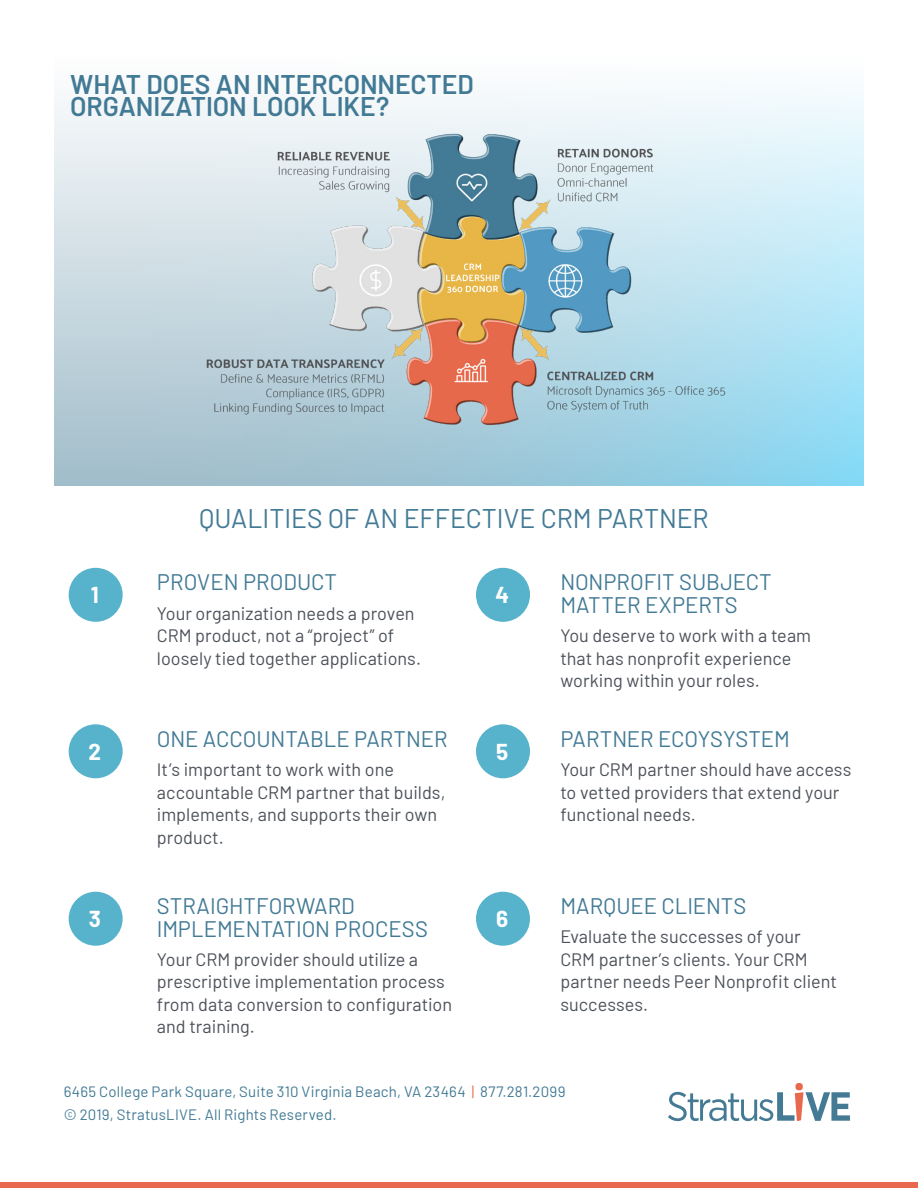
<style>
.page{position:relative;width:918px;height:1188px;background:#fff}
.page>*{position:absolute;margin:0;border:0;box-sizing:border-box;transform-origin:0 0}
.Sub_SECTION{font:600 27px/22.5px "Barlow";color:#427a95}
.Sub_SECTION-2{font:27px "Barlow";color:#427a95}
.Sub_SECTION-3{font:22.5px/22.5px "Barlow";color:#427a95}
.Cover_Title{font:700 22.5px "Barlow";color:#fff}
.Body_Paragraph_Text{font:18px/22.5px "Barlow";color:#4c5159}
.Body_Paragraph_Text-2{font:15px "Barlow";letter-spacing:.015em;color:#427a94}
.s1{color:#e8694d}
</style>
<div class="page">
<svg style="left:54px;top:90px;width:810px;height:396px;background:#badeeb"></svg>
<div style="left:796px;top:1083px;width:7px;height:7px;background:#e8694d;border-radius:3px"></div>
<svg style="left:668px;top:1092px;width:182px;height:29px"></svg>
<div style="left:0;top:1183px;width:918px;height:5px;background:#e8694d"></div>
<div style="left:69px;top:892px;width:54px;height:54px;background:#57b3cc;border-radius:50%"></div>
<div style="left:69px;top:568px;width:54px;height:54px;background:#57b3cc;border-radius:50%"></div>
<div style="left:69px;top:724px;width:54px;height:54px;background:#57b3cc;border-radius:50%"></div>
<div style="left:476px;top:568px;width:54px;height:54px;background:#57b3cc;border-radius:50%"></div>
<div style="left:476px;top:724px;width:54px;height:54px;background:#57b3cc;border-radius:50%"></div>
<div style="left:476px;top:892px;width:54px;height:54px;background:#57b3cc;border-radius:50%"></div>
<img style="left:88px;top:90px;width:724px;height:386px">
<p class="Sub_SECTION" style="left:70px;top:71px;width:405px">WHAT DOES AN INTERCONNECTED<br>ORGANIZATION LOOK LIKE?</p>
<p class="Sub_SECTION-2" style="left:199px;top:498px;width:511px">QUALITIES OF AN EFFECTIVE CRM PARTNER</p>
<p class="Cover_Title" style="left:91px;top:578px;width:9px">1</p>
<p class="Sub_SECTION-3" style="left:157px;top:569px;width:182px">PROVEN PRODUCT</p>
<p class="Body_Paragraph_Text" style="left:157px;top:600px;width:266px">Your organization needs a proven<br>CRM product, not a “project” of loosely tied together applications.</p>
<p class="Cover_Title" style="left:495px;top:578px;width:15px">4</p>
<p class="Sub_SECTION-3" style="left:560px;top:569px;width:213px">NONPROFIT SUBJECT<br>MATTER EXPERTS</p>
<p class="Body_Paragraph_Text" style="left:560px;top:623px;width:252px">You deserve to work with a team that has nonprofit experience working within your roles.</p>
<p class="Cover_Title" style="left:89px;top:735px;width:14px">2</p>
<p class="Sub_SECTION-3" style="left:157px;top:726px;width:292px">ONE ACCOUNTABLE PARTNER</p>
<p class="Body_Paragraph_Text" style="left:157px;top:757px;width:290px">It’s important to work with one accountable CRM partner that builds, implements, and supports their own product.</p>
<p class="Cover_Title" style="left:496px;top:735px;width:14px">5</p>
<p class="Sub_SECTION-3" style="left:560px;top:726px;width:231px">PARTNER ECOYSYSTEM</p>
<p class="Body_Paragraph_Text" style="left:560px;top:757px;width:293px">Your CRM partner should have access to vetted providers that extend your functional needs.</p>
<p class="Cover_Title" style="left:89px;top:902px;width:14px">3</p>
<p class="Sub_SECTION-3" style="left:157px;top:893px;width:272px">STRAIGHTFORWARD<br>IMPLEMENTATION PROCESS</p>
<p class="Body_Paragraph_Text" style="left:157px;top:947px;width:297px">Your CRM provider should utilize a prescriptive implementation process from data conversion to configuration and training.</p>
<p class="Cover_Title" style="left:496px;top:902px;width:14px">6</p>
<p class="Sub_SECTION-3" style="left:560px;top:893px;width:188px">MARQUEE CLIENTS</p>
<p class="Body_Paragraph_Text" style="left:560px;top:924px;width:278px">Evaluate the successes of your<br>CRM partner’s clients. Your CRM partner needs Peer Nonprofit client successes.</p>
<p class="Body_Paragraph_Text-2" style="left:64px;top:1081px;width:503px">6465 College Park Square, Suite 310 Virginia Beach, VA 23464 <span class="s1">|</span> 877.281.2099</p>
<p class="Body_Paragraph_Text-2" style="left:64px;top:1103px;width:274px">© 2019, StratusLIVE. All Rights Reserved.</p>
</div>
